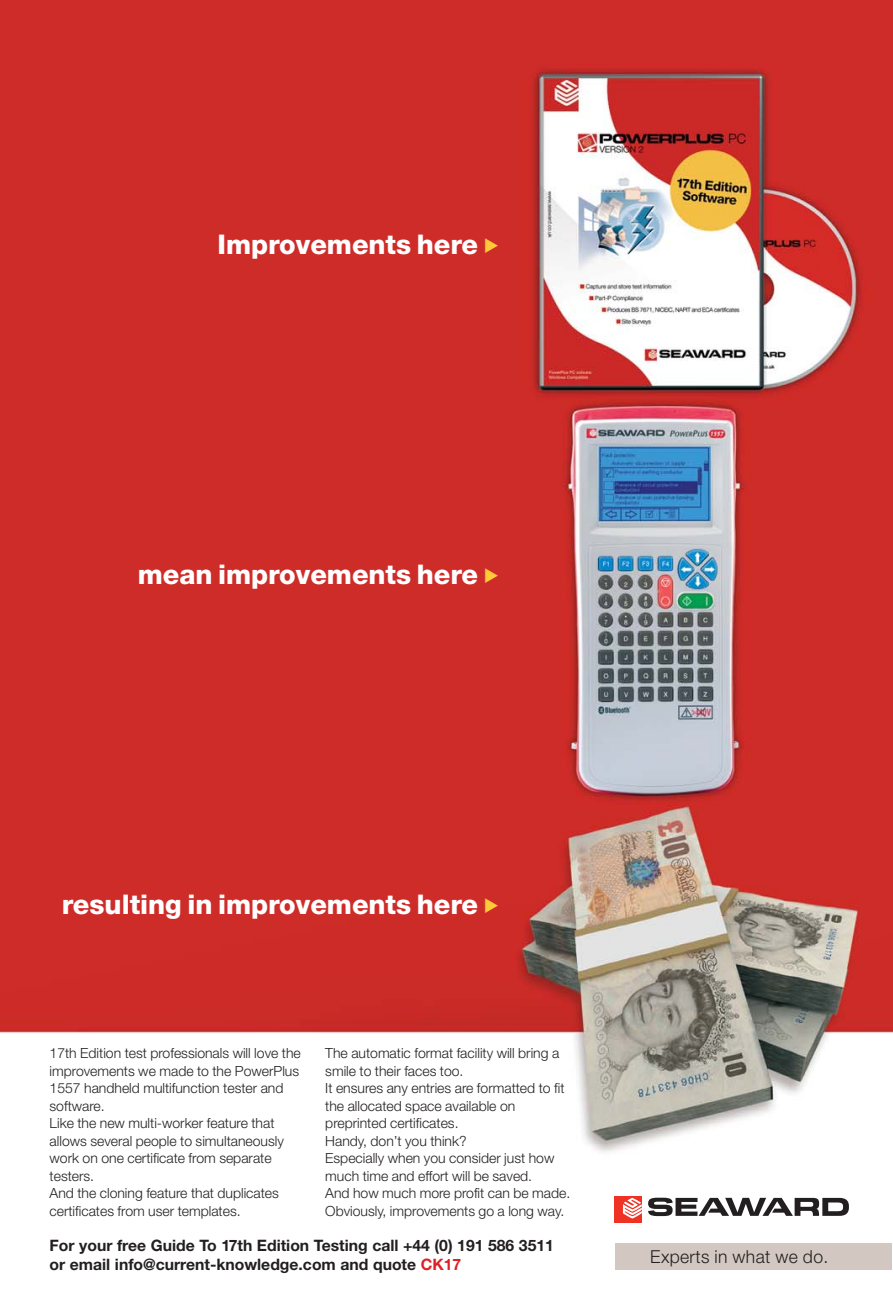
<style>
.page{position:relative;width:893px;height:1315px;background:#fff}
.page>*{position:absolute;margin:0;border:0;box-sizing:border-box;transform-origin:0 0}
.t1{font:800 27.12px "Helvetica Neue";color:#fff}
.t2{font:17.85px "Helvetica Neue Light TT";letter-spacing:.02em;color:#231f20}
.t3{font:700 15.75px/19.2px "Helvetica Neue";color:#231f20}
.t4{font:300 14px/17.5px "Helvetica Neue";color:#231f20}
.s1{color:#df2027}
</style>
<div class="page">
<img style="left:0;top:0;width:893px;height:1154px">
<div style="left:614px;top:1196px;width:28px;height:26px;background:#ee3224"></div>
<svg style="left:623px;top:1197px;width:19px;height:21px"></svg>
<svg style="left:648px;top:1197px;width:201px;height:19px"></svg>
<div style="left:615px;top:1243px;width:277px;height:27px;background:#d2c8c1"></div>
<svg style="left:485px;top:238px;width:13px;height:15px"></svg>
<svg style="left:485px;top:568px;width:13px;height:15px"></svg>
<svg style="left:485px;top:898px;width:13px;height:15px"></svg>
<h1 class="t1" style="left:218px;top:234px;width:262px">Improvements here</h1>
<h1 class="t1" style="left:138px;top:564px;width:342px">mean improvements here</h1>
<h1 class="t1" style="left:62px;top:894px;width:418px">resulting in improvements here</h1>
<p class="t4" style="left:50px;top:1045px;width:253px">17th Edition test professionals will love the improvements we made to the PowerPlus 1557 handheld multifunction tester and software.<br>Like the new multi-worker feature that allows several people to simultaneously work on one certificate from separate testers.<br>And the cloning feature that duplicates certificates from user templates.</p>
<p class="t4" style="left:325px;top:1045px;width:246px">The automatic format facility will bring a smile to their faces too.<br>It ensures any entries are formatted to fit the allocated space available on preprinted certificates.<br>Handy, don’t you think?<br>Especially when you consider just how much time and effort will be saved.<br>And how much more profit can be made.<br>Obviously, improvements go a long way.</p>
<p class="t3" style="left:50px;top:1237px;width:506px">For your free Guide To 17th Edition Testing call +44 (0) 191 586 3511 or email info@current-knowledge.com and quote <span class="s1">CK17</span></p>
<p class="t2" style="left:650px;top:1246px;width:180px">Experts in what we do.</p>
</div>
